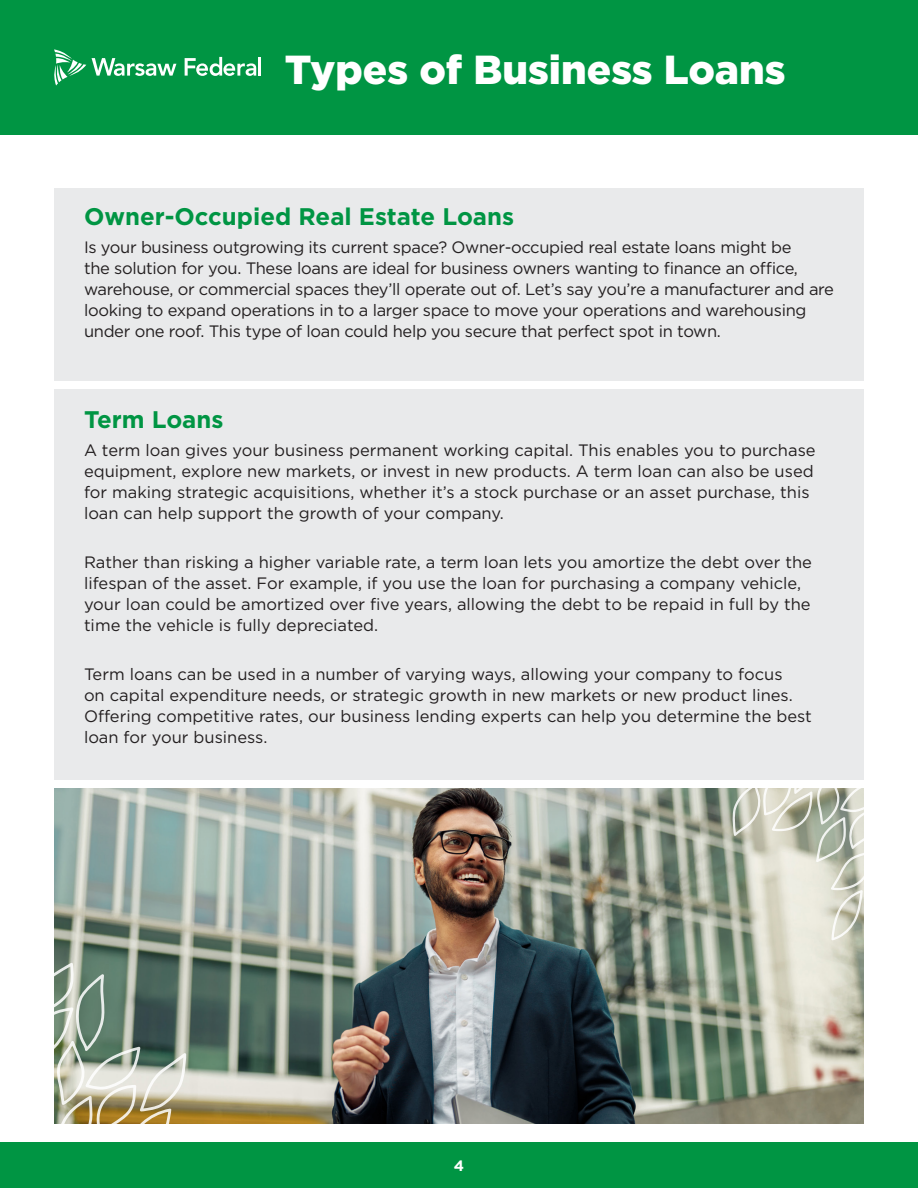
<style>
.page{position:relative;width:918px;height:1188px;background:#fff}
.page>*{position:absolute;margin:0;border:0;box-sizing:border-box;transform-origin:0 0}
.t1{font:900 40.5px "Gotham";color:#fff}
.t2{font:700 24px "Gotham";color:#009543}
.t3{font:16.5px/21px "Gotham";color:#231f20}
.t4{font:16.5px/21px "Gotham";letter-spacing:-.02em;color:#231f20}
.t5{font:700 15px "Gotham";color:#fff}
</style>
<div class="page">
<div style="left:0;top:0;width:918px;height:135px;background:#009543"></div>
<div style="left:0;top:1143px;width:918px;height:45px;background:#009543"></div>
<svg style="left:54px;top:49px;width:32px;height:37px"></svg>
<svg style="left:92px;top:58px;width:84px;height:18px"></svg>
<svg style="left:185px;top:57px;width:71px;height:19px"></svg>
<hr style="left:258px;top:57px;width:3px;height:19px;background:#fff">
<div style="left:54px;top:188px;width:810px;height:193px;background:#e9eaeb"></div>
<div style="left:54px;top:389px;width:810px;height:391px;background:#e9eaeb"></div>
<img style="left:54px;top:788px;width:810px;height:335px">
<svg style="left:731px;top:788px;width:133px;height:152px;background:#caccbd"></svg>
<svg style="left:54px;top:963px;width:132px;height:161px;background:#919b88"></svg>
<p class="t1" style="left:285px;top:41px;width:502px">Types of Business Loans</p>
<p class="t2" style="left:84px;top:200px;width:432px">Owner-Occupied Real Estate Loans</p>
<p class="t4" style="left:84px;top:236px;width:752px">Is your business outgrowing its current space? Owner-occupied real estate loans might be<br>the solution for you. These loans are ideal for business owners wanting to finance an office, warehouse, or commercial spaces they’ll operate out of. Let’s say you’re a manufacturer and are looking to expand operations in to a larger space to move your operations and warehousing under one roof. This type of loan could help you secure that perfect spot in town.</p>
<p class="t2" style="left:84px;top:404px;width:141px">Term Loans</p>
<p class="t3" style="left:84px;top:439px;width:733px">A term loan gives your business permanent working capital. This enables you to purchase equipment, explore new markets, or invest in new products. A term loan can also be used for making strategic acquisitions, whether it’s a stock purchase or an asset purchase, this loan can help support the growth of your company.</p>
<p class="t3" style="left:84px;top:551px;width:729px">Rather than risking a higher variable rate, a term loan lets you amortize the debt over the lifespan of the asset. For example, if you use the loan for purchasing a company vehicle, your loan could be amortized over five years, allowing the debt to be repaid in full by the time the vehicle is fully depreciated.</p>
<p class="t3" style="left:84px;top:663px;width:729px">Term loans can be used in a number of varying ways, allowing your company to focus<br>on capital expenditure needs, or strategic growth in new markets or new product lines.<br>Offering competitive rates, our business lending experts can help you determine the best loan for your business.</p>
<p class="t5" style="left:454px;top:1156px;width:12px">4</p>
</div>
